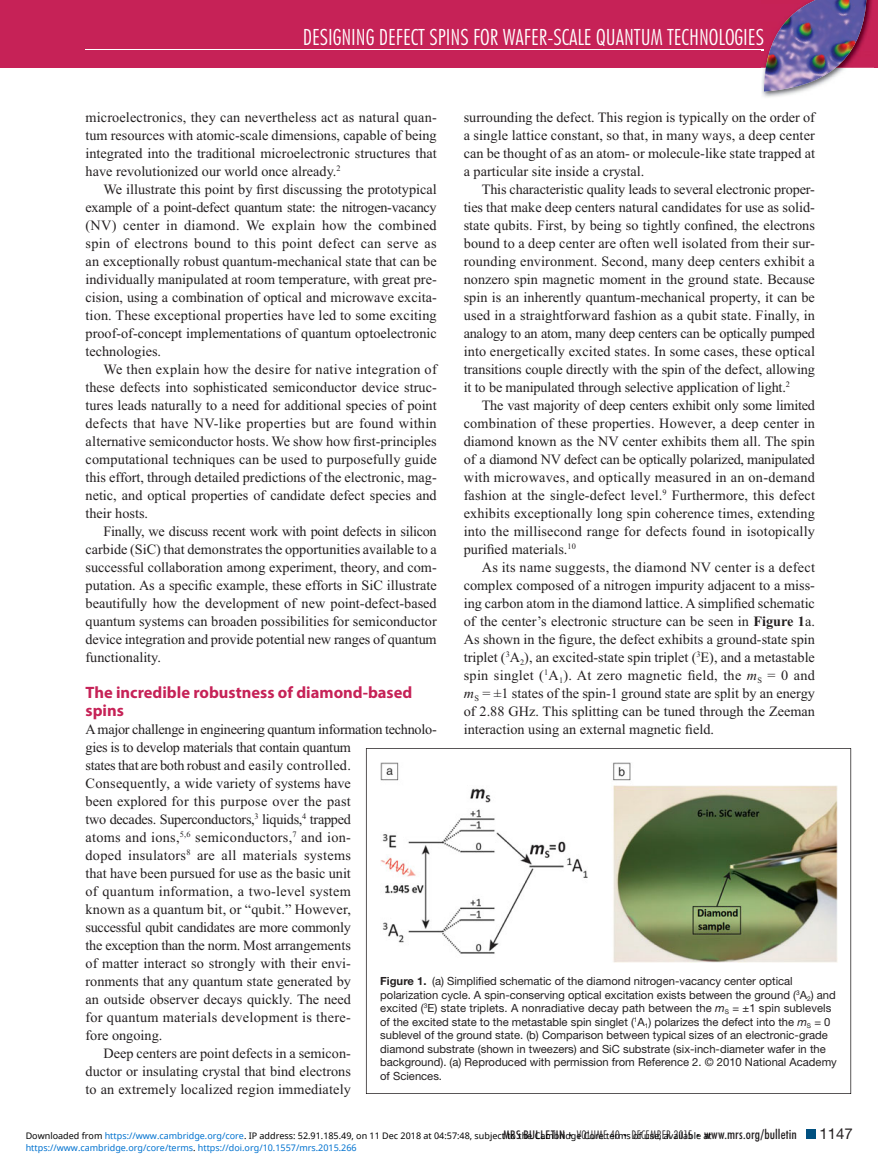
<style>
.page{position:relative;width:878px;height:1175px;background:#fff}
.page>*{position:absolute;margin:0;border:0;box-sizing:border-box;transform-origin:0 0}
.t1{font:300 condensed 22.5px "Futura BT";color:#fff}
.t2{font:700 16.5px/18px "Myriad Pro";color:#c62257}
.t3{font:15px "Helvetica Neue LT Std";color:#231f20}
.t4{font:14.25px/18px "Times New Roman";color:#231f20;text-align:justify}
.t5{font:14.25px "Times New Roman";letter-spacing:-.02em;color:#231f20}
.t6{font:14.25px "Times New Roman";letter-spacing:.02em;color:#231f20}
.t7{font:300 condensed 12px "Futura BT";letter-spacing:.025em;color:#231f20}
.t8{font:11.25px/13.5px "Helvetica Neue LT Std";color:#231f20}
.t9{font:9px "Noto Sans";color:#000}
.t10{font:9px "Noto Sans";color:#0172cf}
.s1{font-weight:700}
.s2{font-style:italic}
.s3{font-weight:500}
.s4{font-size:7.5px}
.s5{font-weight:500;font-size:13.5px}
.s6{color:#0172cf}
.s7{color:#000}
</style>
<div class="page">
<div style="left:0;top:0;width:878px;height:68px;background:#c62257"></div>
<hr style="left:86px;top:50px;width:678px;height:1px;background:#fff">
<div style="left:806px;top:1130px;width:9px;height:8px;background:#005080"></div>
<img style="left:762px;top:92px;width:38px;height:5px">
<img style="left:866px;top:0;width:7px;height:68px">
<svg style="left:761px;top:49px;width:3px;height:43px"></svg>
<img style="left:764px;top:0;width:102px;height:92px">
<svg style="left:366px;top:748px;width:485px;height:346px"></svg>
<h1 class="t1" style="left:303px;top:29px;width:462px">DESIGNING DEFECT SPINS FOR WAFER-SCALE QUANTUM TECHNOLOGIES</h1>
<p class="t4" style="left:86px;top:109px;width:353px">microelectronics, they can nevertheless act as natural quan&shy;tum resources with atomic-scale dimensions, capable of being integrated into the traditional microelectronic structures that have revolutionized our world once already. <sup>2</sup></p>
<p class="t4" style="left:85px;top:181px;width:353px;text-indent:18px">We illustrate this point by first discussing the prototypical example of a point-defect quantum state: the nitrogen-vacancy (NV) center in diamond. We explain how the combined spin of electrons bound to this point defect can serve as an exceptionally robust quantum-mechanical state that can be individually manipulated at room temperature, with great pre&shy;cision, using a combination of optical and microwave excita&shy;tion. These exceptional properties have led to some exciting proof-of-concept implementations of quantum optoelectronic technologies.</p>
<p class="t4" style="left:85px;top:361px;width:353px;text-indent:18px">We then explain how the desire for native integration of these defects into sophisticated semiconductor device struc&shy;tures leads naturally to a need for additional species of point defects that have NV-like properties but are found within alternative semiconductor hosts. We show how first-principles computational techniques can be used to purposefully guide this effort, through detailed predictions of the electronic, mag&shy;netic, and optical properties of candidate defect species and their hosts.</p>
<p class="t4" style="left:85px;top:523px;width:353px;text-indent:18px">Finally, we discuss recent work with point defects in silicon carbide (SiC) that demonstrates the opportunities available to a successful collaboration among experiment, theory, and com&shy;putation. As a specific example, these efforts in SiC illustrate beautifully how the development of new point-defect-based quantum systems can broaden possibilities for semiconductor device integration and provide potential new ranges of quantum functionality.</p>
<p class="t2" style="left:86px;top:685px;width:328px">The incredible robustness of diamond-based spins</p>
<p class="t5" style="left:86px;top:723px;width:353px">A major challenge in engineering quantum information technolo-</p>
<p class="t5" style="left:86px;top:741px;width:267px">gies is to develop materials that contain quantum</p>
<p class="t5" style="left:86px;top:759px;width:267px">states that are both robust and easily controlled.</p>
<p class="t4" style="left:86px;top:775px;width:267px">Consequently, a wide variety of systems have</p>
<p class="t6" style="left:86px;top:795px;width:267px">been explored for this purpose over the past</p>
<p class="t5" style="left:86px;top:813px;width:267px">two decades. Superconductors, <sup>3</sup> liquids, <sup>4</sup> trapped</p>
<p class="t6" style="left:85px;top:831px;width:267px">atoms and ions, <sup>5</sup> <sup>,</sup> <sup>6</sup> semiconductors, <sup>7</sup> and ion-</p>
<p class="t6" style="left:86px;top:849px;width:267px">doped insulators <sup>8</sup> are all materials systems</p>
<p class="t4" style="left:86px;top:865px;width:267px">that have been pursued for use as the basic unit</p>
<p class="t6" style="left:86px;top:885px;width:267px">of quantum information, a two-level system</p>
<p class="t4" style="left:86px;top:901px;width:267px">known as a quantum bit, or “qubit.” However,</p>
<p class="t5" style="left:86px;top:921px;width:267px">successful qubit candidates are more commonly</p>
<p class="t5" style="left:86px;top:939px;width:267px">the exception than the norm. Most arrangements</p>
<p class="t4" style="left:86px;top:955px;width:267px">of matter interact so strongly with their envi-</p>
<p class="t4" style="left:86px;top:973px;width:267px">ronments that any quantum state generated by</p>
<p class="t4" style="left:86px;top:991px;width:267px">an outside observer decays quickly. The need</p>
<p class="t6" style="left:86px;top:1011px;width:267px">for quantum materials development is there-</p>
<p class="t4" style="left:86px;top:1027px;width:78px">fore ongoing.</p>
<p class="t4" style="left:104px;top:1045px;width:249px">Deep centers are point defects in a semicon-</p>
<p class="t4" style="left:86px;top:1063px;width:267px">ductor or insulating crystal that bind electrons</p>
<p class="t4" style="left:86px;top:1081px;width:267px">to an extremely localized region immediately</p>
<p class="t4" style="left:464px;top:109px;width:353px">surrounding the defect. This region is typically on the order of a single lattice constant, so that, in many ways, a deep center can be thought of as an atom- or molecule-like state trapped at a particular site inside a crystal.</p>
<p class="t4" style="left:464px;top:181px;width:353px;text-indent:18px">This characteristic quality leads to several electronic proper&shy;ties that make deep centers natural candidates for use as solid&shy;state qubits. First, by being so tightly confined, the electrons bound to a deep center are often well isolated from their sur&shy;rounding environment. Second, many deep centers exhibit a nonzero spin magnetic moment in the ground state. Because spin is an inherently quantum-mechanical property, it can be used in a straightforward fashion as a qubit state. Finally, in analogy to an atom, many deep centers can be optically pumped into energetically excited states. In some cases, these optical transitions couple directly with the spin of the defect, allowing it to be manipulated through selective application of light. <sup>2</sup></p>
<p class="t4" style="left:463px;top:397px;width:353px;text-indent:18px">The vast majority of deep centers exhibit only some limited combination of these properties. However, a deep center in diamond known as the NV center exhibits them all. The spin of a diamond NV defect can be optically polarized, manipulated with microwaves, and optically measured in an on-demand fashion at the single-defect level. <sup>9</sup> Furthermore, this defect exhibits exceptionally long spin coherence times, extending into the millisecond range for defects found in isotopically purified materials. <sup>10</sup></p>
<p class="t4" style="left:463px;top:559px;width:353px;text-indent:18px">As its name suggests, the diamond NV center is a defect complex composed of a nitrogen impurity adjacent to a miss&shy;ing carbon atom in the diamond lattice. A simplified schematic of the center’s electronic structure can be seen in <span class="s1">Figure 1</span> a.<br>As shown in the figure, the defect exhibits a ground-state spin triplet ( <sup>3</sup> A <sub>2</sub> ), an excited-state spin triplet ( <sup>3</sup> E), and a metastable spin singlet ( <sup>1</sup> A <sub>1</sub> ). At zero magnetic field, the <span class="s2">m</span><sub>S</sub> = 0 and <span class="s2">m</span><sub>S</sub> = ±1 states of the spin-1 ground state are split by an energy of 2.88 GHz. This splitting can be tuned through the Zeeman interaction using an external magnetic field.</p>
<p class="t8" style="left:380px;top:975px;width:458px"><span class="s1">Figure 1.</span> (a) Simplified schematic of the diamond nitrogen-vacancy center optical polarization cycle. A spin-conserving optical excitation exists between the ground ( <sup>3</sup>A <sub>2</sub>) and excited ( <sup>3</sup>E) state triplets. A nonradiative decay path between the <span class="s2">m</span><sub>S</sub> = ±1 spin sublevels of the excited state to the metastable spin singlet ( <sup>1</sup>A <sub>1</sub>) polarizes the defect into the <span class="s2">m</span><sub>S</sub> = 0 sublevel of the ground state. (b) Comparison between typical sizes of an electronic-grade diamond substrate (shown in tweezers) and SiC substrate (six-inch-diameter wafer in the background). (a) Reproduced with permission from Reference 2. © 2010 National Academy of Sciences.</p>
<p class="t7" style="left:503px;top:1130px;width:295px"><span class="s3">MRS BULLETIN</span> <span class="s4">•</span> VOLUME 40 <span class="s4">•</span> DECEMBER 2015 <span class="s4">•</span> <span class="s5">www.mrs.org/bulletin</span></p>
<p class="t3" style="left:819px;top:1128px;width:35px">1147</p>
<p class="t9" style="left:26px;top:1129px;width:687px">Downloaded from <span class="s6">https://www.cambridge.org/core</span>. IP address: 52.91.185.49, on 11 Dec 2018 at 04:57:48, subject to the Cambridge Core terms of use, available at</p>
<p class="t10" style="left:26px;top:1141px;width:332px">https://www.cambridge.org/core/terms<span class="s7">.</span> https://doi.org/10.1557/mrs.2015.266</p>
</div>
